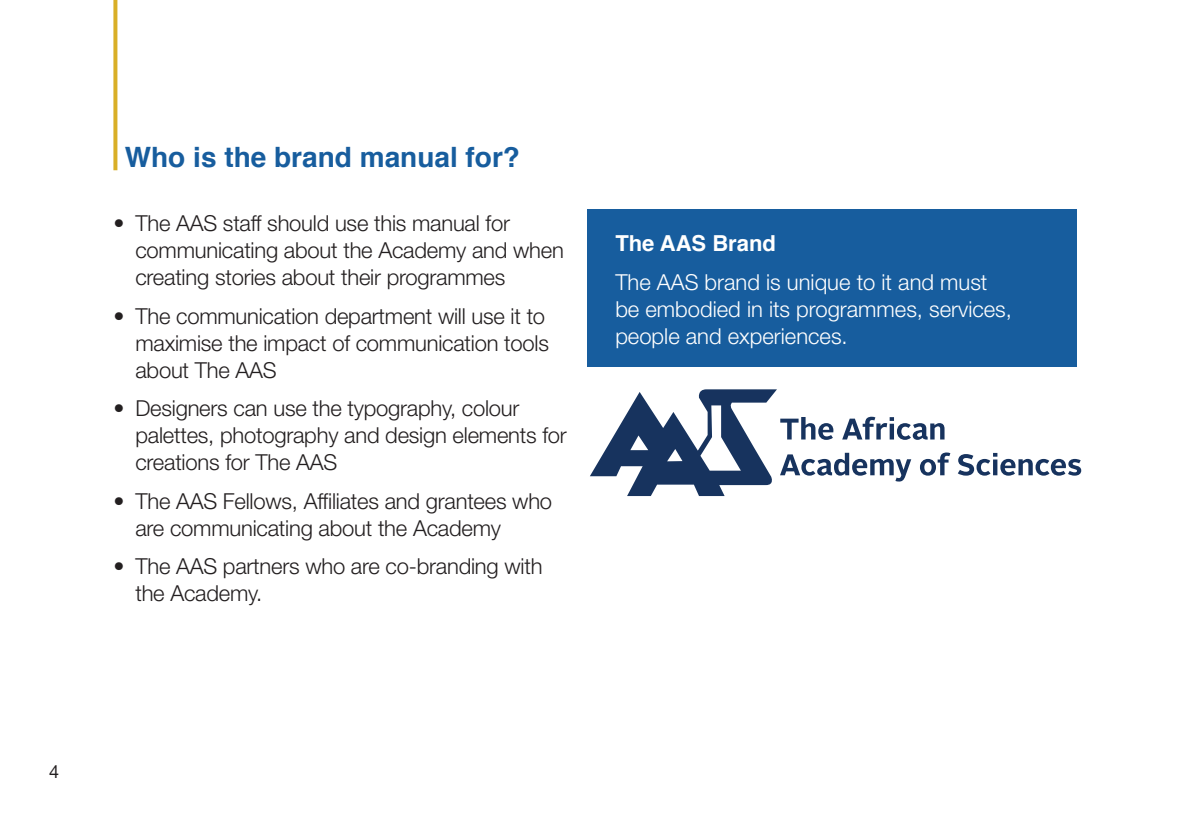
<style>
.page{position:relative;width:1191px;height:840px;background:#fff}
.page>*{position:absolute;margin:0;border:0;box-sizing:border-box;transform-origin:0 0}
.t1{font:700 28px "Helvetica";color:#175d9e}
.t2{font:300 22px/27px "Helvetica Neue LT Std";letter-spacing:-.01em;color:#231f20}
.t3{font:300 22px/27px "Helvetica Neue LT Std";color:#fff}
.t4{font:700 22px "Helvetica";color:#fff}
.t5{font:18px "Helvetica Neue LT Std";color:#231f20}
</style>
<div class="page">
<div style="left:587px;top:208px;width:489px;height:158px;background:#175d9e"></div>
<svg style="left:113px;top:0;width:4px;height:170px"></svg>
<svg style="left:590px;top:389px;width:360px;height:106px"></svg>
<svg style="left:957px;top:452px;width:124px;height:23px"></svg>
<h1 class="t1" style="left:125px;top:134px;width:397px">Who is the brand manual for?</h1>
<p class="t2" style="left:135px;top:209px;width:430px;text-indent:-22px">• The AAS staff should use this manual for communicating about the Academy and when creating stories about their programmes</p>
<p class="t2" style="left:135px;top:302px;width:415px;text-indent:-22px">• The communication department will use it to maximise the impact of communication tools about The AAS</p>
<p class="t2" style="left:135px;top:394px;width:433px;text-indent:-22px">• Designers can use the typography, colour palettes, photography and design elements for creations for The AAS</p>
<p class="t2" style="left:135px;top:486px;width:418px;text-indent:-22px">• The AAS Fellows, Affiliates and grantees who are communicating about the Academy</p>
<p class="t2" style="left:135px;top:552px;width:408px;text-indent:-22px">• The AAS partners who are co-branding with the Academy.</p>
<p class="t4" style="left:615px;top:226px;width:162px">The AAS Brand</p>
<p class="t3" style="left:615px;top:268px;width:398px">The AAS brand is unique to it and must be embodied in its programmes, services, people and experiences.</p>
<p class="t5" style="left:49px;top:760px;width:12px">4</p>
</div>
